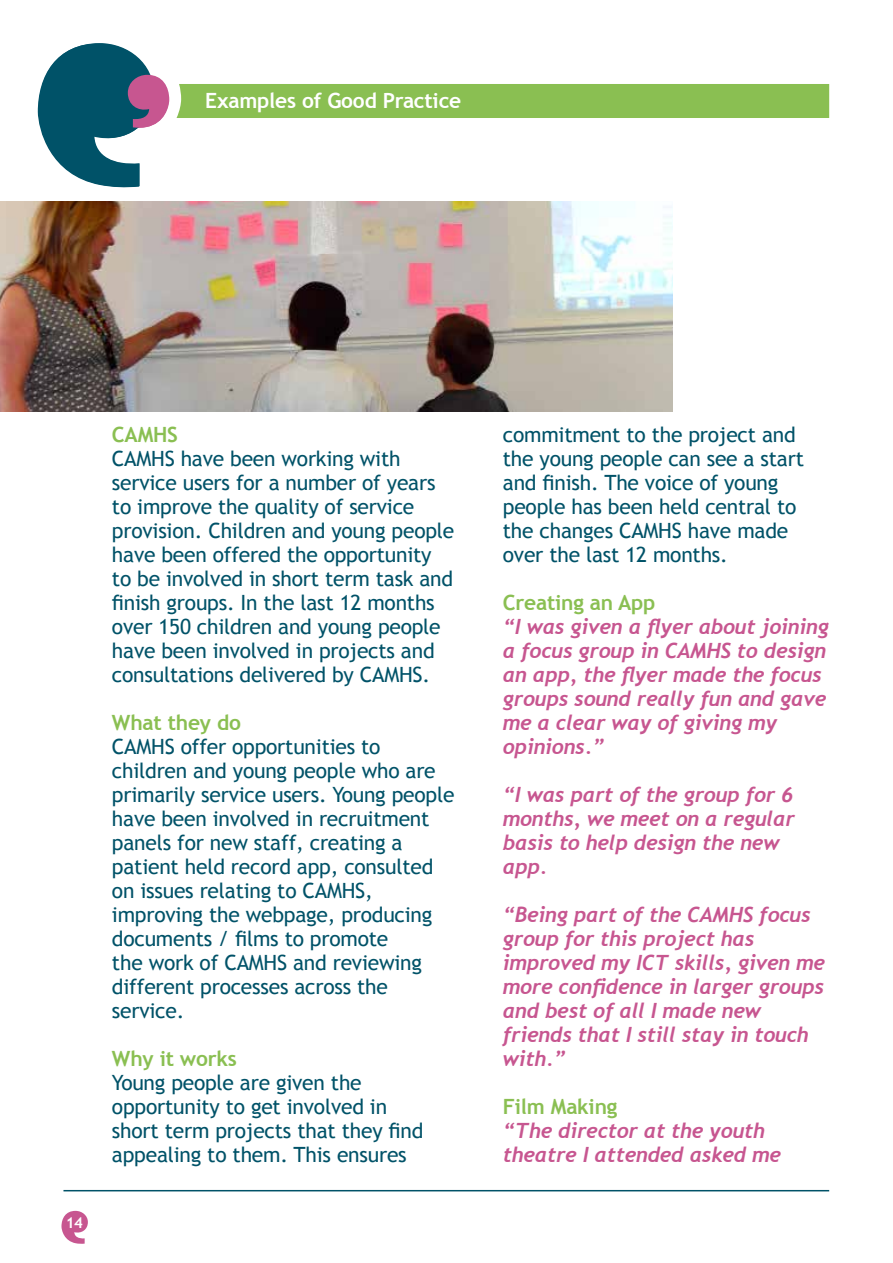
<style>
.page{position:relative;width:893px;height:1263px;background:#fff}
.page>*{position:absolute;margin:0;border:0;box-sizing:border-box;transform-origin:0 0}
.t1{font:21px/24px "Trebuchet MS";letter-spacing:-.01em;color:#005268}
.t2{font:italic 700 21px/24px "Trebuchet";letter-spacing:-.01em;color:#c75690}
.t3{font:700 21px "Trebuchet MS";letter-spacing:-.01em;color:#8abf52}
.t4{font:700 21px "Trebuchet MS";letter-spacing:-.01em;color:#fff}
.t5{font:700 15px "Trebuchet MS";color:#fff}
</style>
<div class="page">
<div style="left:177px;top:84px;width:652px;height:34px;background:#8abf52"></div>
<svg style="left:61px;top:1211px;width:27px;height:33px"></svg>
<img style="left:0;top:202px;width:673px;height:210px">
<hr style="left:63px;top:1190px;width:766px;height:1px;background:#005268">
<svg style="left:38px;top:43px;width:131px;height:145px"></svg>
<p class="t4" style="left:205px;top:87px;width:257px">Examples of Good Practice</p>
<p class="t5" style="left:66px;top:1213px;width:18px">14</p>
<p class="t3" style="left:112px;top:421px;width:68px">CAMHS</p>
<p class="t1" style="left:112px;top:447px;width:344px">CAMHS have been working with service users for a number of years to improve the quality of service provision. Children and young people have been offered the opportunity to be involved in short term task and finish groups. In the last 12 months over 150 children and young people have been involved in projects and consultations delivered by CAMHS.</p>
<p class="t3" style="left:112px;top:709px;width:131px">What they do</p>
<p class="t1" style="left:112px;top:735px;width:344px">CAMHS offer opportunities to children and young people who are primarily service users. Young people have been involved in recruitment panels for new staff, creating a patient held record app, consulted on issues relating to CAMHS, improving the webpage, producing documents / films to promote<br>the work of CAMHS and reviewing different processes across the service.</p>
<p class="t3" style="left:112px;top:1045px;width:127px">Why it works</p>
<p class="t1" style="left:112px;top:1071px;width:313px">Young people are given the opportunity to get involved in short term projects that they find appealing to them. This ensures</p>
<p class="t1" style="left:503px;top:423px;width:303px">commitment to the project and the young people can see a start and finish. The voice of young people has been held central to the changes CAMHS have made over the last 12 months.</p>
<p class="t3" style="left:503px;top:589px;width:154px">Creating an App</p>
<p class="t2" style="left:503px;top:615px;width:328px">“I was given a flyer about joining a focus group in CAMHS to design an app, the flyer made the focus groups sound really fun and gave me a clear way of giving my opinions.”</p>
<p class="t2" style="left:503px;top:783px;width:293px">“I was part of the group for 6 months, we meet on a regular basis to help design the new app.</p>
<p class="t2" style="left:503px;top:903px;width:324px">“Being part of the CAMHS focus group for this project has improved my ICT skills, given me more confidence in larger groups and best of all I made new friends that I still stay in touch with.”</p>
<p class="t3" style="left:503px;top:1093px;width:116px">Film Making</p>
<p class="t2" style="left:503px;top:1119px;width:280px">“The director at the youth theatre I attended asked me</p>
</div>
